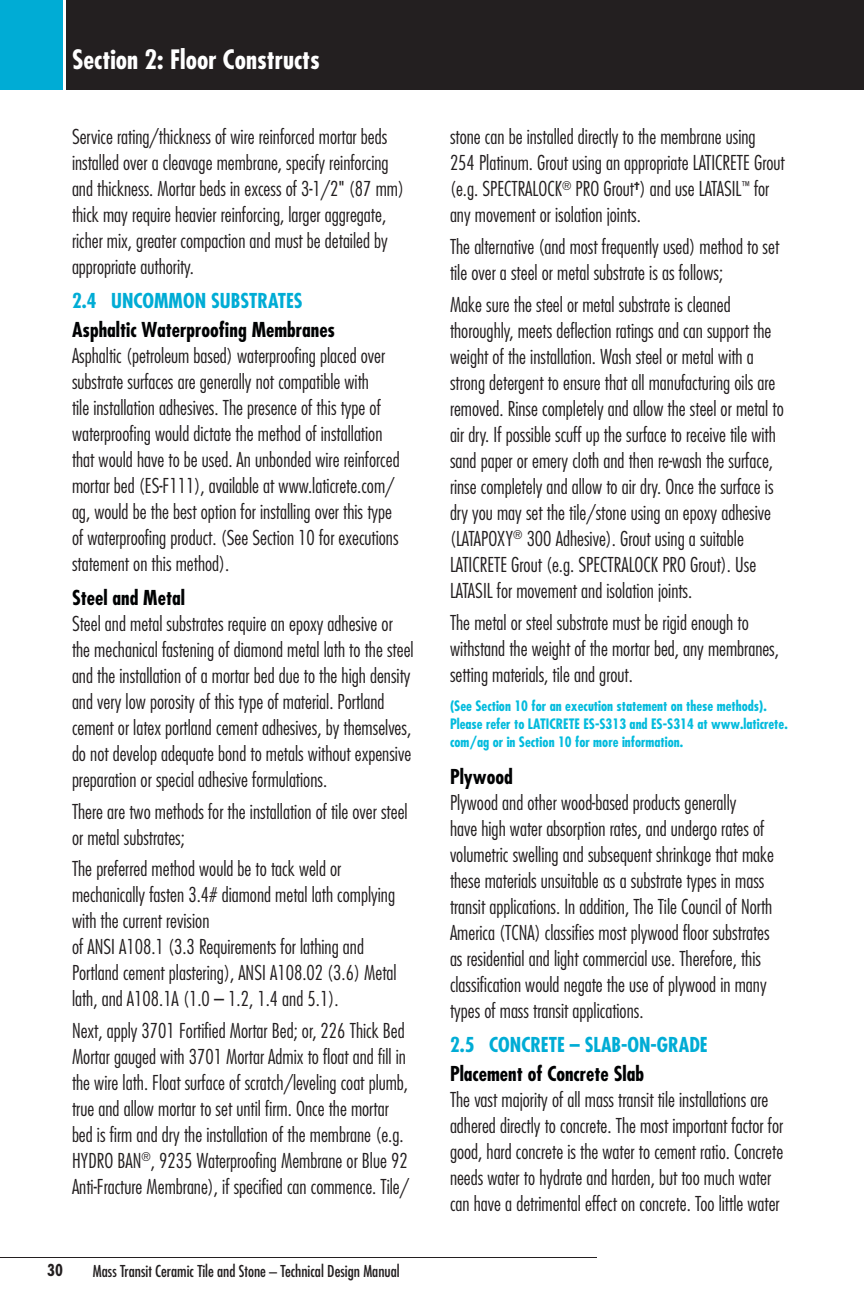
<style>
.page{position:relative;width:864px;height:1296px;background:#fff}
.page>*{position:absolute;margin:0;border:0;box-sizing:border-box;transform-origin:0 0}
.t1{font:700 condensed 26px "Futura";color:#fff}
.Text{font:300 condensed 20px/26px "Futura";color:#231f20}
.Small_Subs_-_K{font:700 condensed 20px "Futura";color:#010203}
.Subheads_193{font:700 condensed 20px "Futura";color:#00acd5}
.t2{font:condensed 16px "Futura";color:#231f20}
.t3{font:700 condensed 16px "Futura";color:#231f20}
.NOTE_TO_SPECIFIER{font:700 condensed 14px/18px "Futura";color:#03bbdd}
</style>
<div class="page">
<hr style="left:0;top:1257px;width:597px;height:1px;background:#231f20">
<div style="left:67px;top:0;width:797px;height:90px;background:#231f20"></div>
<div style="left:0;top:0;width:63px;height:90px;background:#00acd5"></div>
<h1 class="t1" style="left:72px;top:42px;width:250px">Section 2: Floor Constructs</h1>
<p class="Text" style="left:72px;top:124px;width:334px">Service rating/thickness of wire reinforced mortar beds installed over a cleavage membrane, specify reinforcing and thickness. Mortar beds in excess of 3-1/2" (87 mm) thick may require heavier reinforcing, larger aggregate, richer mix, greater compaction and must be detailed by appropriate authority.</p>
<p class="Subheads_193" style="left:72px;top:288px;width:232px">2.4 UNCOMMON SUBSTRATES</p>
<p class="Small_Subs_-_K" style="left:72px;top:316px;width:265px">Asphaltic Waterproofing Membranes</p>
<p class="Text" style="left:72px;top:342px;width:329px">Asphaltic (petroleum based) waterproofing placed over substrate surfaces are generally not compatible with<br>tile installation adhesives. The presence of this type of waterproofing would dictate the method of installation that would have to be used. An unbonded wire reinforced mortar bed (ES-F111), available at www.laticrete.com/ ag, would be the best option for installing over this type of waterproofing product. (See Section 10 for executions statement on this method).</p>
<p class="Small_Subs_-_K" style="left:72px;top:585px;width:115px">Steel and Metal</p>
<p class="Text" style="left:72px;top:610px;width:343px">Steel and metal substrates require an epoxy adhesive or the mechanical fastening of diamond metal lath to the steel and the installation of a mortar bed due to the high density and very low porosity of this type of material. Portland cement or latex portland cement adhesives, by themselves, do not develop adequate bond to metals without expensive preparation or special adhesive formulations.</p>
<p class="Text" style="left:72px;top:798px;width:337px">There are two methods for the installation of tile over steel or metal substrates;</p>
<p class="Text" style="left:72px;top:856px;width:326px">The preferred method would be to tack weld or mechanically fasten 3.4# diamond metal lath complying with the current revision<br>of ANSI A108.1 (3.3 Requirements for lathing and Portland cement plastering), ANSI A108.02 (3.6) Metal lath, and A108.1A (1.0 – 1.2, 1.4 and 5.1).</p>
<p class="Text" style="left:72px;top:1017px;width:339px">Next, apply 3701 Fortified Mortar Bed; or, 226 Thick Bed Mortar gauged with 3701 Mortar Admix to float and fill in the wire lath. Float surface of scratch/leveling coat plumb, true and allow mortar to set until firm. Once the mortar bed is firm and dry the installation of the membrane (e.g.<br>HYDRO BAN<sup>®</sup>, 9235 Waterproofing Membrane or Blue 92<br>Anti-Fracture Membrane), if specified can commence. Tile/</p>
<p class="t3" style="left:47px;top:1260px;width:17px">30</p>
<p class="t2" style="left:93px;top:1261px;width:308px">Mass Transit Ceramic Tile and Stone – Technical Design Manual</p>
<p class="Text" style="left:450px;top:124px;width:336px">stone can be installed directly to the membrane using 254 Platinum. Grout using an appropriate LATICRETE Grout (e.g. SPECTRALOCK<sup>®</sup> PRO Grout<sup>†</sup>) and use LATASIL<sup>™</sup> for any movement or isolation joints.</p>
<p class="Text" style="left:450px;top:233px;width:331px">The alternative (and most frequently used) method to set tile over a steel or metal substrate is as follows;</p>
<p class="Text" style="left:450px;top:291px;width:335px">Make sure the steel or metal substrate is cleaned thoroughly, meets deflection ratings and can support the weight of the installation. Wash steel or metal with a strong detergent to ensure that all manufacturing oils are removed. Rinse completely and allow the steel or metal to air dry. If possible scuff up the surface to receive tile with sand paper or emery cloth and then re-wash the surface, rinse completely and allow to air dry. Once the surface is dry you may set the tile/stone using an epoxy adhesive (LATAPOXY<sup>®</sup> 300 Adhesive). Grout using a suitable LATICRETE Grout (e.g. SPECTRALOCK PRO Grout). Use LATASIL for movement and isolation joints.</p>
<p class="Text" style="left:450px;top:609px;width:331px">The metal or steel substrate must be rigid enough to withstand the weight of the mortar bed, any membranes, setting materials, tile and grout.</p>
<p class="NOTE_TO_SPECIFIER" style="left:450px;top:697px;width:339px">(See Section 10 for an execution statement on these methods).<br>Please refer to LATICRETE ES-S313 and ES-S314 at www.laticrete. com/ag or in Section 10 for more information.</p>
<p class="Small_Subs_-_K" style="left:450px;top:764px;width:64px">Plywood</p>
<p class="Text" style="left:450px;top:789px;width:326px">Plywood and other wood-based products generally<br>have high water absorption rates, and undergo rates of volumetric swelling and subsequent shrinkage that make these materials unsuitable as a substrate types in mass transit applications. In addition, The Tile Council of North America (TCNA) classifies most plywood floor substrates as residential and light commercial use. Therefore, this classification would negate the use of plywood in many types of mass transit applications.</p>
<p class="Subheads_193" style="left:450px;top:1032px;width:259px">2.5 CONCRETE – SLAB-ON-GRADE</p>
<p class="Small_Subs_-_K" style="left:450px;top:1060px;width:196px">Placement of Concrete Slab</p>
<p class="Text" style="left:450px;top:1086px;width:335px">The vast majority of all mass transit tile installations are adhered directly to concrete. The most important factor for good, hard concrete is the water to cement ratio. Concrete needs water to hydrate and harden, but too much water can have a detrimental effect on concrete. Too little water</p>
</div>
